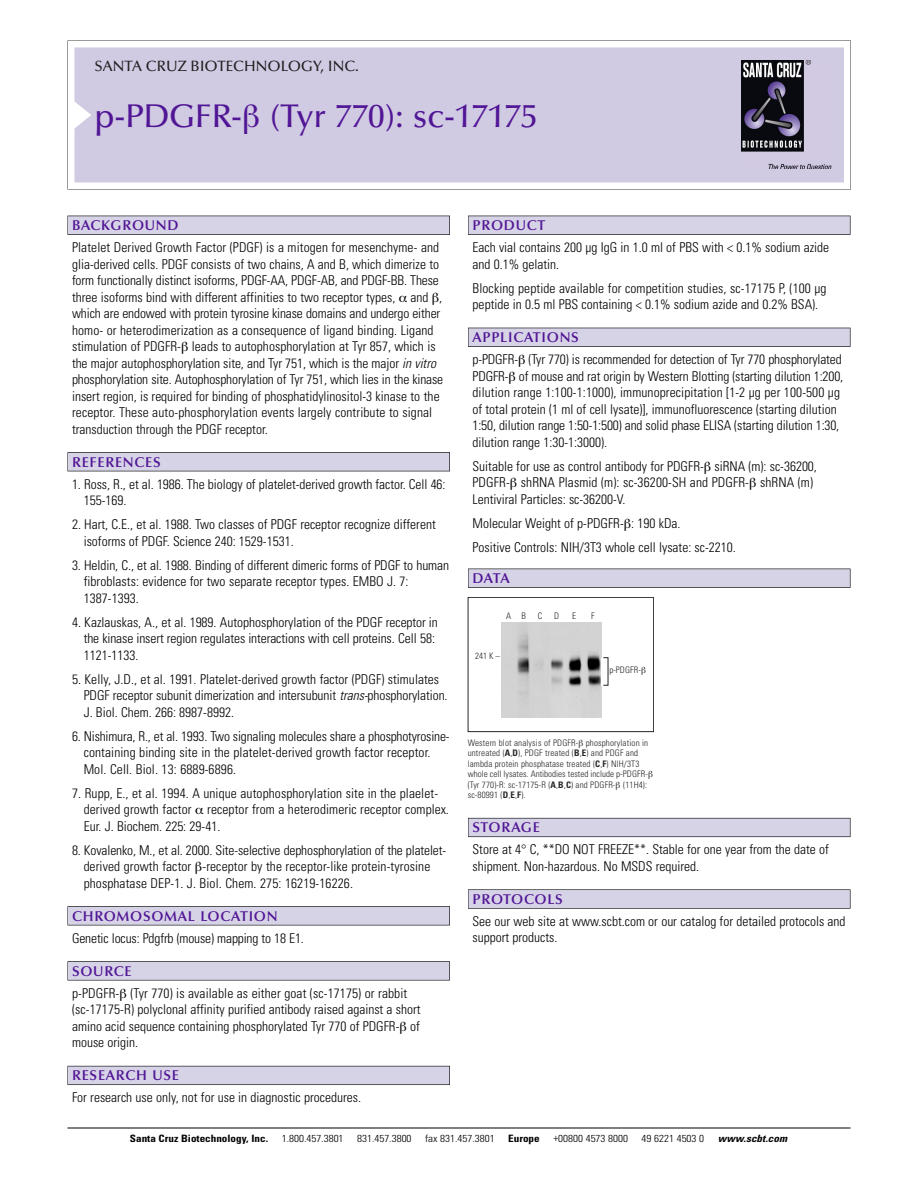
<style>
.page{position:relative;width:918px;height:1188px;background:#fff}
.page>*{position:absolute;margin:0;border:0;box-sizing:border-box;transform-origin:0 0}
.t1{font:500 33px "Optima";color:#511695}
.t2{font:500 15px "Optima";color:#231f20}
.t3{font:600 14.25px "Optima";letter-spacing:.05em;color:#511695}
.t4{font:300 condensed 13.5px/16.5px "Univers";color:#000}
.t5{font:300 condensed 10.2px "Univers";color:#000;scale:1.1 1}
.t6{font:700 condensed 10.2px "Univers";color:#000;scale:1.1 1}
.t7{font:italic 700 condensed 10.2px "Univers";letter-spacing:.005em;color:#000;scale:1.1 1}
.t8{font:9px/10.5px "Univers Condensed Light+WVERYE";letter-spacing:.015em;color:#272627}
.s1{font-style:italic}
.s2{font-family:"Univers Condensed Bold+MFZYYV"}
</style>
<div class="page">
<svg style="left:68px;top:40px;width:783px;height:149px"></svg>
<div style="left:74px;top:47px;width:770px;height:135px;background:#d1cae3"></div>
<img style="left:741px;top:60px;width:90px;height:108px">
<div style="left:68px;top:216px;width:382px;height:19px;background:#525155"></div>
<div style="left:68px;top:216px;width:381px;height:18px;background:#d7d3e7"></div>
<div style="left:68px;top:452px;width:382px;height:19px;background:#525155"></div>
<div style="left:68px;top:453px;width:381px;height:18px;background:#d7d3e7"></div>
<div style="left:68px;top:906px;width:382px;height:19px;background:#545357"></div>
<div style="left:68px;top:907px;width:381px;height:18px;background:#d7d3e7"></div>
<div style="left:68px;top:961px;width:382px;height:19px;background:#575759"></div>
<div style="left:68px;top:962px;width:381px;height:18px;background:#d7d3e7"></div>
<div style="left:68px;top:1066px;width:382px;height:19px;background:#5b5a62"></div>
<div style="left:68px;top:1066px;width:381px;height:18px;background:#d7d3e7"></div>
<div style="left:468px;top:216px;width:382px;height:19px;background:#525155"></div>
<div style="left:468px;top:216px;width:382px;height:18px;background:#d7d3e7"></div>
<div style="left:468px;top:328px;width:382px;height:19px;background:#515055"></div>
<div style="left:468px;top:328px;width:382px;height:18px;background:#d7d3e7"></div>
<div style="left:468px;top:569px;width:382px;height:19px;background:#545356"></div>
<div style="left:468px;top:569px;width:382px;height:18px;background:#d7d3e7"></div>
<div style="left:468px;top:818px;width:382px;height:19px;background:#66646e"></div>
<div style="left:468px;top:818px;width:382px;height:18px;background:#d7d3e7"></div>
<div style="left:468px;top:889px;width:382px;height:20px;background:#666"></div>
<div style="left:468px;top:890px;width:382px;height:18px;background:#d7d3e7"></div>
<hr style="left:68px;top:1128px;width:782px;height:1px;background:#000">
<div style="left:468px;top:597px;width:186px;height:135px;border:1px solid #272627"></div>
<img style="left:501px;top:622px;width:101px;height:95px">
<svg style="left:244px;top:105px;width:15px;height:29px"></svg>
<p class="t2" style="left:94px;top:61px;width:266px">SANTA CRUZ BIOTECHNOLOGY, INC.</p>
<h1 class="t1" style="left:94px;top:103px;width:445px">p-PDGFR- (Tyr 770): sc-17175</h1>
<p class="t3" style="left:72px;top:219px;width:108px">BACKGROUND</p>
<p class="t4" style="left:72px;top:240px;width:373px">Platelet Derived Growth Factor (PDGF) is a mitogen for mesenchyme- and glia-derived cells. PDGF consists of two chains, A and B, which dimerize to form functionally distinct isoforms, PDGF-AA, PDGF-AB, and PDGF-BB. These three isoforms bind with different affinities to two receptor types, and , which are endowed with protein tyrosine kinase domains and undergo either homo- or heterodimerization as a consequence of ligand binding. Ligand stimulation of PDGFR- leads to autophosphorylation at Tyr 857, which is the major autophosphorylation site, and Tyr 751, which is the major <span class="s1">in vitro </span>phosphorylation site. Autophosphorylation of Tyr 751, which lies in the kinase insert region, is required for binding of phosphatidylinositol-3 kinase to the receptor. These auto-phosphorylation events largely contribute to signal transduction through the PDGF receptor.</p>
<p class="t3" style="left:72px;top:456px;width:90px">REFERENCES</p>
<p class="t4" style="left:84px;top:477px;width:363px;text-indent:-12px">1. Ross, R., et al. 1986. The biology of platelet-derived growth factor. Cell 46:<br>155-169.</p>
<p class="t4" style="left:84px;top:517px;width:354px;text-indent:-12px">2. Hart, C.E., et al. 1988. Two classes of PDGF receptor recognize different isoforms of PDGF. Science 240: 1529-1531.</p>
<p class="t4" style="left:84px;top:558px;width:367px;text-indent:-12px">3. Heldin, C., et al. 1988. Binding of different dimeric forms of PDGF to human fibroblasts: evidence for two separate receptor types. EMBO J. 7:<br>1387-1393.</p>
<p class="t4" style="left:84px;top:615px;width:356px;text-indent:-12px">4. Kazlauskas, A., et al. 1989. Autophosphorylation of the PDGF receptor in the kinase insert region regulates interactions with cell proteins. Cell 58:<br>1121-1133.</p>
<p class="t4" style="left:84px;top:672px;width:365px;text-indent:-12px">5. Kelly, J.D., et al. 1991. Platelet-derived growth factor (PDGF) stimulates<br>PDGF receptor subunit dimerization and intersubunit <span class="s1">trans-</span>phosphorylation.<br>J. Biol. Chem. 266: 8987-8992.</p>
<p class="t4" style="left:84px;top:729px;width:367px;text-indent:-12px">6. Nishimura, R., et al. 1993. Two signaling molecules share a phosphotyrosine&shy;containing binding site in the platelet-derived growth factor receptor.<br>Mol. Cell. Biol. 13: 6889-6896.</p>
<p class="t4" style="left:84px;top:786px;width:367px;text-indent:-12px">7. Rupp, E., et al. 1994. A unique autophosphorylation site in the plaelet&shy;derived growth factor receptor from a heterodimeric receptor complex.<br>Eur. J. Biochem. 225: 29-41.</p>
<p class="t4" style="left:84px;top:843px;width:364px;text-indent:-12px">8. Kovalenko, M., et al. 2000. Site-selective dephosphorylation of the platelet&shy;derived growth factor -receptor by the receptor-like protein-tyrosine phosphatase DEP-1. J. Biol. Chem. 275: 16219-16226.</p>
<p class="t3" style="left:72px;top:910px;width:207px">CHROMOSOMAL LOCATION</p>
<p class="t4" style="left:72px;top:931px;width:233px">Genetic locus: Pdgfrb (mouse) mapping to 18 E1.</p>
<p class="t3" style="left:72px;top:965px;width:61px">SOURCE</p>
<p class="t4" style="left:72px;top:986px;width:350px">p-PDGFR- (Tyr 770) is available as either goat (sc-17175) or rabbit (sc-17175-R) polyclonal affinity purified antibody raised against a short amino acid sequence containing phosphorylated Tyr 770 of PDGFR- of mouse origin.</p>
<p class="t3" style="left:72px;top:1070px;width:109px">RESEARCH USE</p>
<p class="t4" style="left:72px;top:1090px;width:290px">For research use only, not for use in diagnostic procedures.</p>
<p class="t3" style="left:473px;top:219px;width:74px">PRODUCT</p>
<p class="t4" style="left:473px;top:240px;width:358px">Each vial contains 200 µg IgG in 1.0 ml of PBS with &lt; 0.1% sodium azide and 0.1% gelatin.</p>
<p class="t4" style="left:473px;top:281px;width:356px">Blocking peptide available for competition studies, sc-17175 P, (100 µg peptide in 0.5 ml PBS containing &lt; 0.1% sodium azide and 0.2% BSA).</p>
<p class="t3" style="left:473px;top:332px;width:108px">APPLICATIONS</p>
<p class="t4" style="left:473px;top:352px;width:372px">p-PDGFR- (Tyr 770) is recommended for detection of Tyr 770 phosphorylated PDGFR- of mouse and rat origin by Western Blotting (starting dilution 1:200, dilution range 1:100-1:1000), immunoprecipitation [1-2 µg per 100-500 µg of total protein (1 ml of cell lysate)], immunofluorescence (starting dilution 1:50, dilution range 1:50-1:500) and solid phase ELISA (starting dilution 1:30, dilution range 1:30-1:3000).</p>
<p class="t4" style="left:473px;top:459px;width:346px">Suitable for use as control antibody for PDGFR- siRNA (m): sc-36200,<br>PDGFR- shRNA Plasmid (m): sc-36200-SH and PDGFR- shRNA (m)<br>Lentiviral Particles: sc-36200-V.</p>
<p class="t4" style="left:473px;top:512px;width:265px;line-height:24px">Molecular Weight of p-PDGFR- : 190 kDa.<br>Positive Controls: NIH/3T3 whole cell lysate: sc-2210.</p>
<p class="t3" style="left:473px;top:572px;width:39px">DATA</p>
<p class="t8" style="left:506px;top:611px;width:21px">A B</p>
<p class="t8" style="left:538px;top:611px;width:6px">C</p>
<p class="t8" style="left:554px;top:611px;width:7px">D</p>
<p class="t8" style="left:572px;top:611px;width:5px">E</p>
<p class="t8" style="left:591px;top:611px;width:5px">F</p>
<p class="t8" style="left:475px;top:652px;width:26px">241 K –</p>
<p class="t8" style="left:609px;top:666px;width:33px">p-PDGFR-</p>
<p class="t8" style="left:468px;top:738px;width:182px">Western blot analysis of PDGFR- phosphorylation in untreated (<span class="s2">A</span>,<span class="s2">D</span>), PDGF treated (<span class="s2">B</span>,<span class="s2">E</span>) and PDGF and lambda protein phosphatase treated (<span class="s2">C</span>,<span class="s2">F</span>) NIH/3T3 whole cell lysates. Antibodies tested include p-PDGFR-(Tyr 770)-R: sc-17175-R (<span class="s2">A</span>,<span class="s2">B</span>,<span class="s2">C</span>) and PDGFR- (11H4): sc-80991 (<span class="s2">D</span>,<span class="s2">E</span>,<span class="s2">F</span>).</p>
<p class="t3" style="left:473px;top:822px;width:69px">STORAGE</p>
<p class="t4" style="left:473px;top:842px;width:358px">Store at 4° C, **DO NOT FREEZE**. Stable for one year from the date of shipment. Non-hazardous. No MSDS required.</p>
<p class="t3" style="left:473px;top:893px;width:92px">PROTOCOLS</p>
<p class="t4" style="left:473px;top:914px;width:375px">See our web site at www.scbt.com or our catalog for detailed protocols and support products.</p>
<p class="t6" style="left:130px;top:1135px;width:127px">Santa Cruz Biotechnology, Inc.</p>
<p class="t5" style="left:282px;top:1135px;width:58px">1.800.457.3801</p>
<p class="t5" style="left:357px;top:1135px;width:51px">831.457.3800</p>
<p class="t5" style="left:425px;top:1135px;width:65px">fax 831.457.3801</p>
<p class="t6" style="left:508px;top:1135px;width:30px">Europe</p>
<p class="t5" style="left:553px;top:1135px;width:69px">+00800 4573 8000</p>
<p class="t5" style="left:642px;top:1135px;width:58px">49 6221 4503 0</p>
<p class="t7" style="left:718px;top:1135px;width:64px">www.scbt.com</p>
</div>
